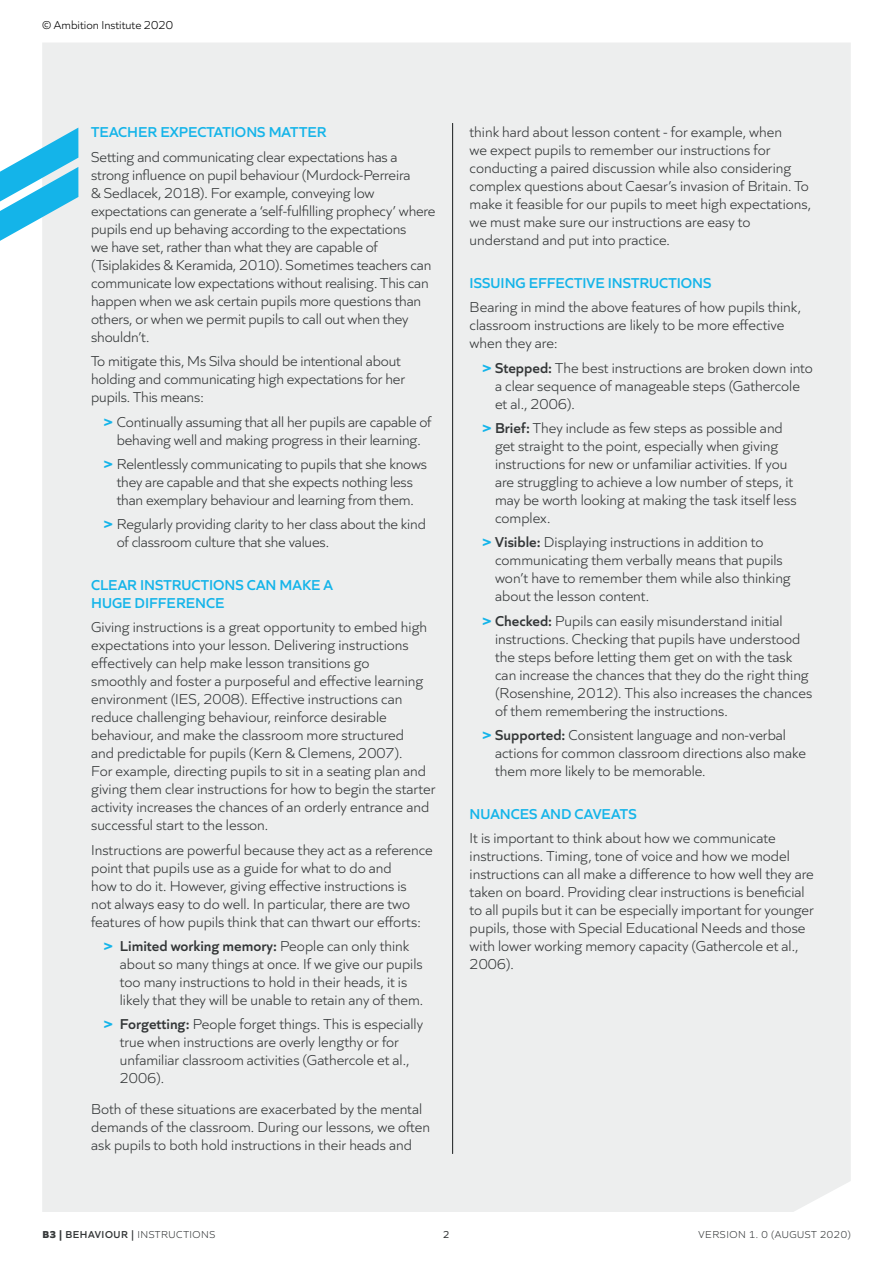
<style>
.page{position:relative;width:893px;height:1263px;background:#fff}
.page>*{position:absolute;margin:0;border:0;box-sizing:border-box;transform-origin:0 0}
.Copy{font:300 15px/18px "Quiet Sans";color:#333637}
.Copy-2{font:600 15px/18px "Quiet Sans";color:#14b4e9}
.Sub_heading{font:600 15px "Quiet Sans";color:#14b4e9}
.t1{font:300 12px "Quiet Sans";color:#000}
.t2{font:300 10.5px "Quiet Sans";letter-spacing:.05em;color:#333637}
.t3{font:10.5px "Quiet Sans";color:#333637}
.s1{font-weight:700;color:#14b4e9}
.s2{font-weight:600}
.s3{font-weight:800}
</style>
<div class="page">
<div style="left:42px;top:43px;width:809px;height:1169px;background:#edeeee"></div>
<hr style="left:452px;top:123px;width:1px;height:1031px;background:#333637">
<svg style="left:0;top:128px;width:78px;height:113px"></svg>
<p class="t1" style="left:42px;top:16px;width:133px">© Ambition Institute 2020</p>
<p class="Sub_heading" style="left:91px;top:121px;width:237px">TEACHER EXPECTATIONS MATTER</p>
<p class="Copy" style="left:91px;top:147px;width:346px">Setting and communicating clear expectations has a strong influence on pupil behaviour (Murdock-Perreira<br>&amp; Sedlacek, 2018). For example, conveying low expectations can generate a ‘self-fulfilling prophecy’ where pupils end up behaving according to the expectations<br>we have set, rather than what they are capable of (Tsiplakides &amp; Keramida, 2010). Sometimes teachers can communicate low expectations without realising. This can happen when we ask certain pupils more questions than others, or when we permit pupils to call out when they shouldn’t.</p>
<p class="Copy" style="left:91px;top:351px;width:315px">To mitigate this, Ms Silva should be intentional about holding and communicating high expectations for her pupils. This means:</p>
<p class="Copy" style="left:104px;top:412px;width:329px;text-align:center"><span class="s1">&gt;</span> Continually assuming that all her pupils are capable of behaving well and making progress in their learning.</p>
<p class="Copy" style="left:104px;top:454px;width:325px;text-align:center"><span class="s1">&gt;</span> Relentlessly communicating to pupils that she knows they are capable and that she expects nothing less than exemplary behaviour and learning from them.</p>
<p class="Copy" style="left:117px;top:514px;width:311px;text-indent:-13px"><span class="s1">&gt;</span> Regularly providing clarity to her class about the kind of classroom culture that she values.</p>
<p class="Copy-2" style="left:91px;top:574px;width:243px">CLEAR INSTRUCTIONS CAN MAKE A<br>HUGE DIFFERENCE</p>
<p class="Copy" style="left:91px;top:617px;width:346px">Giving instructions is a great opportunity to embed high expectations into your lesson. Delivering instructions effectively can help make lesson transitions go<br>smoothly and foster a purposeful and effective learning environment (IES, 2008). Effective instructions can reduce challenging behaviour, reinforce desirable behaviour, and make the classroom more structured<br>and predictable for pupils (Kern &amp; Clemens, 2007).<br>For example, directing pupils to sit in a seating plan and giving them clear instructions for how to begin the starter activity increases the chances of an orderly entrance and successful start to the lesson.</p>
<p class="Copy" style="left:91px;top:840px;width:343px">Instructions are powerful because they act as a reference point that pupils use as a guide for what to do and<br>how to do it. However, giving effective instructions is<br>not always easy to do well. In particular, there are two features of how pupils think that can thwart our efforts:</p>
<p class="Copy" style="left:120px;top:936px;width:305px;text-indent:-16px"><span class="s1">&gt;</span> <span class="s2">Limited working memory:</span> People can only think about so many things at once. If we give our pupils too many instructions to hold in their heads, it is likely that they will be unable to retain any of them.</p>
<p class="Copy" style="left:120px;top:1014px;width:305px;text-indent:-16px"><span class="s1">&gt;</span> <span class="s2">Forgetting:</span> People forget things. This is especially true when instructions are overly lengthy or for unfamiliar classroom activities (Gathercole et al., 2006).</p>
<p class="Copy" style="left:91px;top:1099px;width:340px">Both of these situations are exacerbated by the mental demands of the classroom. During our lessons, we often ask pupils to both hold instructions in their heads and</p>
<p class="Copy" style="left:470px;top:123px;width:343px">think hard about lesson content - for example, when<br>we expect pupils to remember our instructions for conducting a paired discussion while also considering complex questions about Caesar’s invasion of Britain. To make it feasible for our pupils to meet high expectations, we must make sure our instructions are easy to understand and put into practice.</p>
<p class="Copy-2" style="left:470px;top:273px;width:243px">ISSUING EFFECTIVE INSTRUCTIONS</p>
<p class="Copy" style="left:470px;top:297px;width:333px">Bearing in mind the above features of how pupils think, classroom instructions are likely to be more effective when they are:</p>
<p class="Copy" style="left:495px;top:358px;width:319px;text-indent:-13px"><span class="s1">&gt;</span> <span class="s2">Stepped:</span> The best instructions are broken down into a clear sequence of manageable steps (Gathercole et al., 2006).</p>
<p class="Copy" style="left:495px;top:418px;width:303px;text-indent:-13px"><span class="s1">&gt;</span> <span class="s2">Brief:</span> They include as few steps as possible and get straight to the point, especially when giving instructions for new or unfamiliar activities. If you are struggling to achieve a low number of steps, it may be worth looking at making the task itself less complex.</p>
<p class="Copy" style="left:495px;top:532px;width:297px;text-indent:-13px"><span class="s1">&gt;</span> <span class="s2">Visible:</span> Displaying instructions in addition to communicating them verbally means that pupils won’t have to remember them while also thinking about the lesson content.</p>
<p class="Copy" style="left:495px;top:611px;width:319px;text-indent:-13px"><span class="s1">&gt;</span> <span class="s2">Checked:</span> Pupils can easily misunderstand initial instructions. Checking that pupils have understood the steps before letting them get on with the task can increase the chances that they do the right thing (Rosenshine, 2012). This also increases the chances of them remembering the instructions.</p>
<p class="Copy" style="left:495px;top:725px;width:312px;text-indent:-13px"><span class="s1">&gt;</span> <span class="s2">Supported:</span> Consistent language and non-verbal actions for common classroom directions also make them more likely to be memorable.</p>
<p class="Copy-2" style="left:470px;top:803px;width:169px">NUANCES AND CAVEATS</p>
<p class="Copy" style="left:470px;top:828px;width:346px">It is important to think about how we communicate instructions. Timing, tone of voice and how we model instructions can all make a difference to how well they are taken on board. Providing clear instructions is beneficial to all pupils but it can be especially important for younger pupils, those with Special Educational Needs and those with lower working memory capacity (Gathercole et al., 2006).</p>
<p class="t2" style="left:43px;top:1227px;width:174px"><span class="s3">B3 |</span> <span class="s2">BEHAVIOUR |</span> INSTRUCTIONS</p>
<p class="t3" style="left:443px;top:1226px;width:8px">2</p>
<p class="t2" style="left:698px;top:1227px;width:154px">VERSION 1. 0 (AUGUST 2020)</p>
</div>
